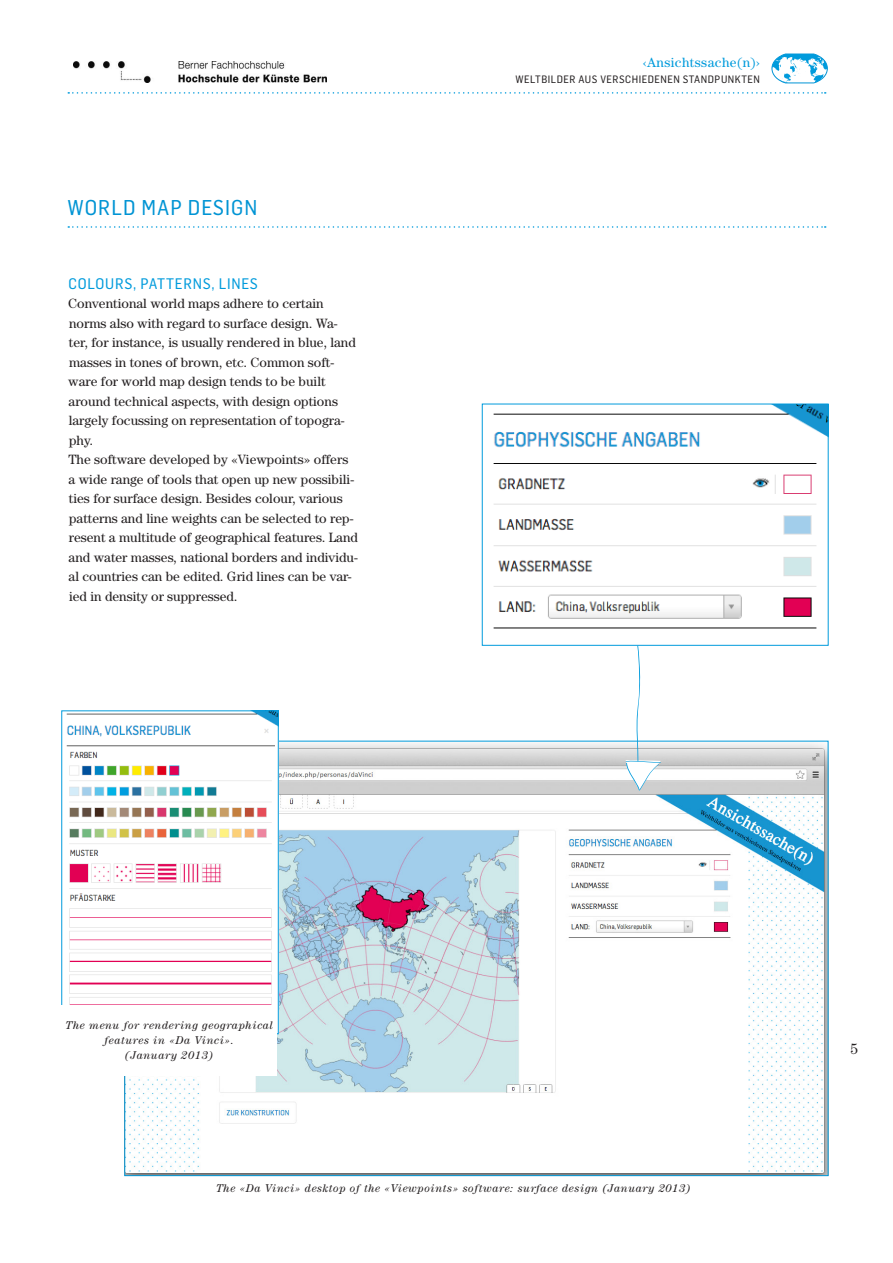
<style>
.page{position:relative;width:893px;height:1263px;background:#fff}
.page>*{position:absolute;margin:0;border:0;box-sizing:border-box;transform-origin:0 0}
.t1{font:21px "Flama Semicondensed Basic";color:#0094d4}
.t2{font:15px "Flama Semicondensed Basic";color:#009bdc}
.t3{font:15px "Century Std";color:#231f20}
.t4{font:13.5px/19.5px "Century Std";color:#231f20}
.t5{font:13.5px "Century Std";letter-spacing:.03em;color:#009bdc}
.t6{font:italic 11.25px/15px "Century Std";letter-spacing:.05em;color:#231f20;text-align:center}
.t7{font:10.5px "Flama Semicondensed Basic";letter-spacing:.05em;color:#231f20}
</style>
<div class="page">
<svg style="left:68px;top:226px;width:758px;height:2px"></svg>
<svg style="left:68px;top:92px;width:758px;height:2px"></svg>
<svg style="left:772px;top:54px;width:55px;height:29px"></svg>
<img style="left:74px;top:62px;width:252px;height:21px">
<img style="left:126px;top:743px;width:700px;height:431px">
<img style="left:493px;top:406px;width:333px;height:223px">
<div style="left:482px;top:404px;width:346px;height:242px;border:1px solid #009bdc"></div>
<img style="left:66px;top:713px;width:210px;height:292px">
<div style="left:61px;top:1005px;width:216px;height:70px;background:#fff"></div>
<svg style="left:625px;top:645px;width:36px;height:147px"></svg>
<h1 class="t1" style="left:68px;top:194px;width:15px">WORLD</h1>
<h1 class="t1" style="left:141px;top:194px;width:14px">MAP</h1>
<h1 class="t1" style="left:188px;top:194px;width:13px">DESIGN</h1>
<p class="t2" style="left:69px;top:274px;width:10px">COLOURS</p>
<p class="t2" style="left:133px;top:274px;width:17px">, PATTERNS</p>
<p class="t2" style="left:211px;top:274px;width:16px">, LINES</p>
<p class="t4" style="left:68px;top:293px;width:291px">Conventional world maps adhere to certain norms also with regard to surface design. Wa&shy;ter, for instance, is usually rendered in blue, land masses in tones of brown, etc. Common soft&shy;ware for world map design tends to be built around technical aspects, with design options largely focussing on representation of topogra&shy;phy.<br>The software developed by «Viewpoints» offers a wide range of tools that open up new possibili&shy;ties for surface design. Besides colour, various patterns and line weights can be selected to rep&shy;resent a multitude of geographical features. Land and water masses, national borders and individu&shy;al countries can be edited. Grid lines can be var&shy;ied in density or suppressed.</p>
<p class="t5" style="left:643px;top:54px;width:119px">‹Ansichtssache(n)›</p>
<p class="t7" style="left:516px;top:73px;width:246px">WELTBILDER AUS VERSCHIEDENEN STANDPUNKTEN</p>
<p class="t6" style="left:66px;top:1018px;width:209px">The menu for rendering geographical features in «Da Vinci».<br>(January 2013)</p>
<p class="t6" style="left:216px;top:1180px;width:476px">The «Da Vinci» desktop of the «Viewpoints» software: surface design (January 2013)</p>
<p class="t3" style="left:850px;top:1040px;width:9px">5</p>
</div>
